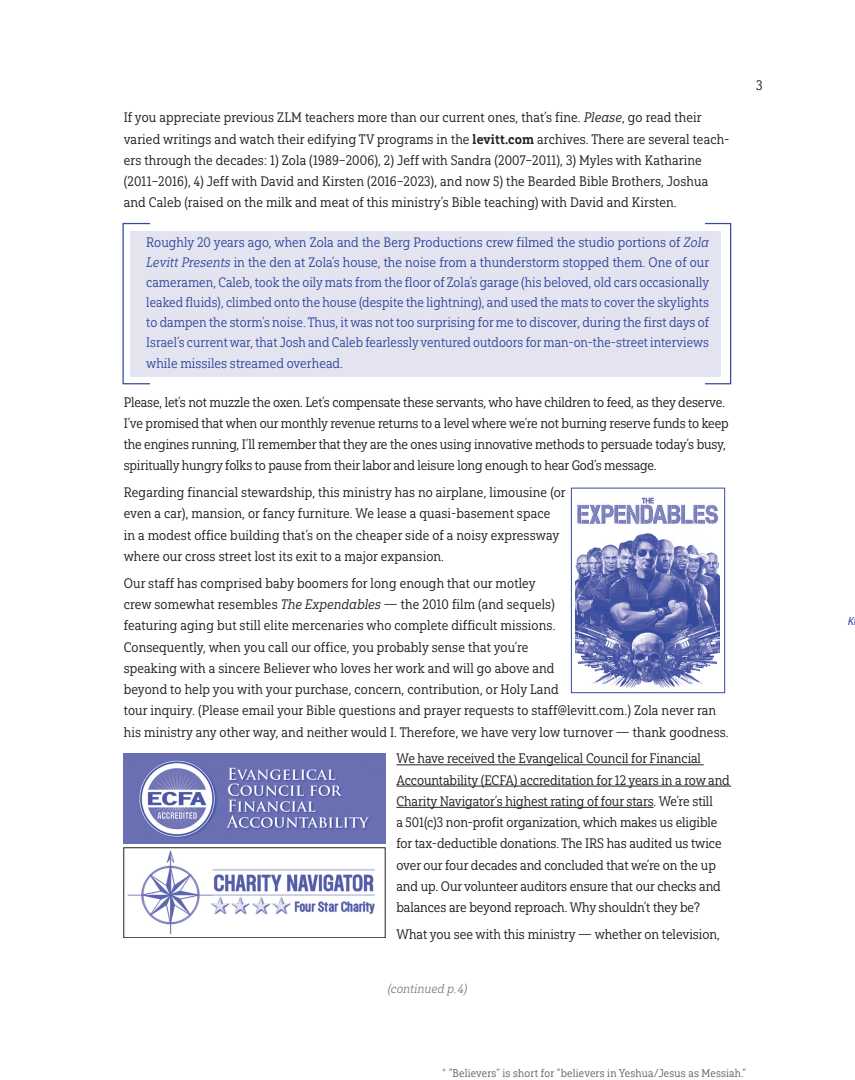
<style>
.page{position:relative;width:855px;height:1080px;background:#fff}
.page>*{position:absolute;margin:0;border:0;box-sizing:border-box;transform-origin:0 0}
.t1{font:13.75px/21.2px "Yorkten Slab Con Reg";letter-spacing:.005em;color:#231f20}
.t2{font:13.75px/20px "Yorkten Slab Con Reg";letter-spacing:.005em;color:#354a9c;text-align:justify}
.t3{font:12.5px "Yorkten Slab Con Reg It";letter-spacing:.01em;color:#808285}
.t4{font:11.25px "Yorkten Slab Con Reg";letter-spacing:.02em;color:#636366}
.t5{font:italic condensed 11.25px "Helvetica Neue LT Std";color:#354a9c}
.s1{font-family:"Yorkten Slab Con Reg It"}
.s2{font-family:"Yorkten Slab Con Bol"}
</style>
<div class="page">
<div style="left:131px;top:231px;width:590px;height:146px;background:#e4e4f1"></div>
<hr style="left:396px;top:764px;width:308px;height:1px;background:#231f20">
<hr style="left:396px;top:786px;width:335px;height:1px;background:#231f20">
<hr style="left:396px;top:807px;width:258px;height:1px;background:#231f20">
<img style="left:124px;top:754px;width:261px;height:90px">
<img style="left:127px;top:850px;width:248px;height:84px">
<div style="left:124px;top:848px;width:261px;height:90px;border:1px solid #231f20"></div>
<img style="left:575px;top:497px;width:144px;height:191px">
<div style="left:571px;top:488px;width:154px;height:205px;border:1px solid #354a9c"></div>
<p class="t1" style="left:124px;top:107px;width:607px">If you appreciate previous ZLM teachers more than our current ones, that’s fine. <span class="s1">Please</span>, go read their varied writings and watch their edifying TV programs in the <span class="s2">levitt.com</span> archives. There are several teach&shy;ers through the decades: 1) Zola (1989–2006), 2) Jeff with Sandra (2007–2011), 3) Myles with Katharine (2011–2016), 4) Jeff with David and Kirsten (2016–2023), and now 5) the Bearded Bible Brothers, Joshua and Caleb (raised on the milk and meat of this ministry’s Bible teaching) with David and Kirsten.</p>
<p class="t2" style="left:146px;top:232px;width:564px">Roughly 20 years ago, when Zola and the Berg Productions crew filmed the studio portions of <span class="s1">Zola Levitt Presents</span> in the den at Zola’s house, the noise from a thunderstorm stopped them. One of our cameramen, Caleb, took the oily mats from the floor of Zola’s garage (his beloved, old cars occasionally leaked fluids), climbed onto the house (despite the lightning), and used the mats to cover the skylights to dampen the storm’s noise. Thus, it was not too surprising for me to discover, during the first days of Israel’s current war, that Josh and Caleb fearlessly ventured outdoors for man-on-the-street interviews</p>
<p class="t2" style="left:146px;top:354px;width:198px">while missiles streamed overhead.</p>
<p class="t1" style="left:124px;top:391px;width:606px">Please, let’s not muzzle the oxen. Let’s compensate these servants, who have children to feed, as they deserve.<br>I’ve promised that when our monthly revenue returns to a level where we’re not burning reserve funds to keep the engines running, I’ll remember that they are the ones using innovative methods to persuade today’s busy, spiritually hungry folks to pause from their labor and leisure long enough to hear God’s message.</p>
<p class="t1" style="left:124px;top:482px;width:443px">Regarding financial stewardship, this ministry has no airplane, limousine (or even a car), mansion, or fancy furniture. We lease a quasi-basement space<br>in a modest office building that’s on the cheaper side of a noisy expressway where our cross street lost its exit to a major expansion.</p>
<p class="t1" style="left:124px;top:572px;width:606px">Our staff has comprised baby boomers for long enough that our motley<br>crew somewhat resembles <span class="s1">The Expendables</span> — the 2010 film (and sequels)<br>featuring aging but still elite mercenaries who complete difficult missions.<br>Consequently, when you call our office, you probably sense that you’re<br>speaking with a sincere Believer who loves her work and will go above and<br>beyond to help you with your purchase, concern, contribution, or Holy Land<br>tour inquiry. (Please email your Bible questions and prayer requests to staff@levitt.com.) Zola never ran his ministry any other way, and neither would I. Therefore, we have very low turnover — thank goodness.</p>
<p class="t1" style="left:396px;top:748px;width:335px">We have received the Evangelical Council for Financial Accountability (ECFA) accreditation for 12 years in a row and Charity Navigator’s highest rating of four stars. We’re still<br>a 501(c)3 non-profit organization, which makes us eligible for tax-deductible donations. The IRS has audited us twice over our four decades and concluded that we’re on the up and up. Our volunteer auditors ensure that our checks and balances are beyond reproach. Why shouldn’t they be?</p>
<p class="t1" style="left:396px;top:924px;width:325px">What you see with this ministry — whether on television,</p>
<p class="t3" style="left:388px;top:982px;width:81px">(continued p. 4)</p>
<p class="t1" style="left:756px;top:75px;width:8px">3</p>
<p class="t4" style="left:442px;top:1067px;width:305px">* “Believers” is short for “believers in Yeshua/Jesus as Messiah.”</p>
<p class="t5" style="left:848px;top:615px;width:7px">K</p>
</div>
